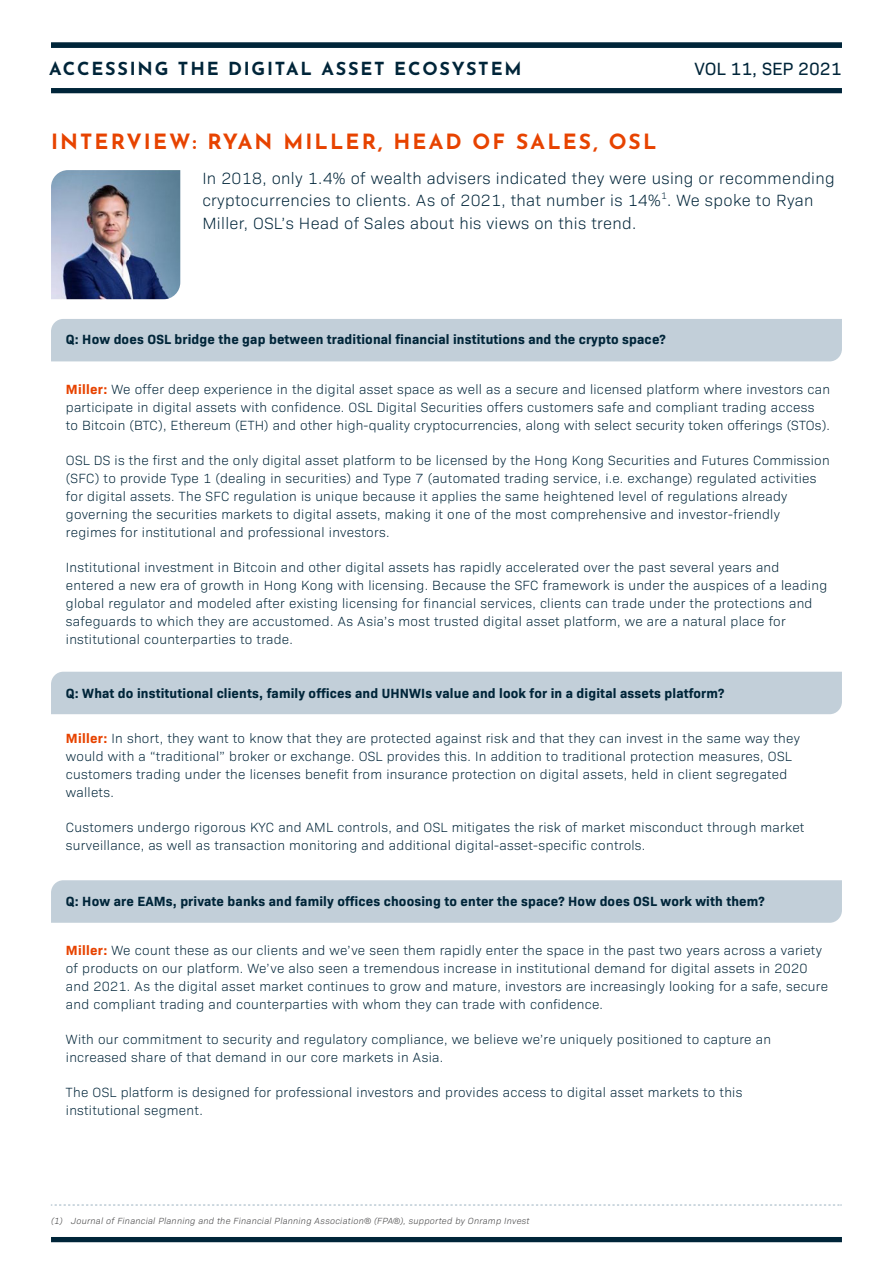
<style>
.page{position:relative;width:893px;height:1263px;background:#fff}
.page>*{position:absolute;margin:0;border:0;box-sizing:border-box;transform-origin:0 0}
.t1{font:700 21px "Josefin Sans";letter-spacing:.1em;color:#e74300}
.t2{font:700 18px "Josefin Sans";letter-spacing:.1em;color:#002539}
.t3{font:18px "Bio Sans";color:#002539}
.t4{font:300 16.5px/22.5px "Bio Sans";letter-spacing:.02em;color:#002539}
.t5{font:300 13.5px/18px "Bio Sans";letter-spacing:.02em;color:#002539}
.t6{font:700 13.5px "Bio Sans";letter-spacing:.01em;color:#002539}
.t7{font:300 9.6px "Bio Sans";color:#002539}
.t8{font:italic 300 9px "Bio Sans";letter-spacing:.03em;color:#3e3e3f}
.s1{font-weight:700;color:#e74300}
</style>
<div class="page">
<div style="left:51px;top:880px;width:791px;height:43px;background:#c2cfd9"></div>
<div style="left:51px;top:1237px;width:791px;height:5px;background:#002539"></div>
<div style="left:51px;top:88px;width:791px;height:5px;background:#002539"></div>
<div style="left:51px;top:43px;width:791px;height:5px;background:#002539"></div>
<div style="left:51px;top:319px;width:791px;height:42px;background:#c2cfd9"></div>
<div style="left:51px;top:672px;width:791px;height:42px;background:#c2cfd9"></div>
<img style="left:51px;top:170px;width:129px;height:129px">
<svg style="left:51px;top:1204px;width:791px;height:1px"></svg>
<p class="t2" style="left:49px;top:53px;width:474px">ACCESSING THE DIGITAL ASSET ECOSYSTEM</p>
<p class="t3" style="left:694px;top:55px;width:148px">VOL 11, SEP 2021</p>
<p class="t1" style="left:51px;top:123px;width:607px">INTERVIEW: RYAN MILLER, HEAD OF SALES, OSL</p>
<p class="t4" style="left:202px;top:166px;width:634px">In 2018, only 1.4% of wealth advisers indicated they were using or recommending cryptocurrencies to clients. As of 2021, that number is 14% . We spoke to Ryan</p>
<p class="t7" style="left:661px;top:188px;width:7px">1</p>
<p class="t4" style="left:202px;top:211px;width:435px">Miller, OSL’s Head of Sales about his views on this trend.</p>
<p class="t6" style="left:66px;top:329px;width:601px">Q: How does OSL bridge the gap between traditional financial institutions and the crypto space?</p>
<p class="t5" style="left:66px;top:379px;width:766px"><span class="s1">Miller:</span> We offer deep experience in the digital asset space as well as a secure and licensed platform where investors can participate in digital assets with confidence. OSL Digital Securities offers customers safe and compliant trading access to Bitcoin (BTC), Ethereum (ETH) and other high-quality cryptocurrencies, along with select security token offerings (STOs).</p>
<p class="t5" style="left:66px;top:450px;width:765px">OSL DS is the first and the only digital asset platform to be licensed by the Hong Kong Securities and Futures Commission (SFC) to provide Type 1 (dealing in securities) and Type 7 (automated trading service, i.e. exchange) regulated activities for digital assets. The SFC regulation is unique because it applies the same heightened level of regulations already governing the securities markets to digital assets, making it one of the most comprehensive and investor-friendly regimes for institutional and professional investors.</p>
<p class="t5" style="left:66px;top:557px;width:763px">Institutional investment in Bitcoin and other digital assets has rapidly accelerated over the past several years and entered a new era of growth in Hong Kong with licensing. Because the SFC framework is under the auspices of a leading global regulator and modeled after existing licensing for financial services, clients can trade under the protections and safeguards to which they are accustomed. As Asia’s most trusted digital asset platform, we are a natural place for institutional counterparties to trade.</p>
<p class="t6" style="left:66px;top:682px;width:660px">Q: What do institutional clients, family offices and UHNWIs value and look for in a digital assets platform?</p>
<p class="t5" style="left:66px;top:728px;width:736px"><span class="s1">Miller:</span> In short, they want to know that they are protected against risk and that they can invest in the same way they would with a “traditional” broker or exchange. OSL provides this. In addition to traditional protection measures, OSL customers trading under the licenses benefit from insurance protection on digital assets, held in client segregated wallets.</p>
<p class="t5" style="left:66px;top:817px;width:740px">Customers undergo rigorous KYC and AML controls, and OSL mitigates the risk of market misconduct through market surveillance, as well as transaction monitoring and additional digital-asset-specific controls.</p>
<p class="t6" style="left:66px;top:890px;width:700px">Q: How are EAMs, private banks and family offices choosing to enter the space? How does OSL work with them?</p>
<p class="t5" style="left:66px;top:941px;width:764px"><span class="s1">Miller:</span> We count these as our clients and we’ve seen them rapidly enter the space in the past two years across a variety of products on our platform. We’ve also seen a tremendous increase in institutional demand for digital assets in 2020 and 2021. As the digital asset market continues to grow and mature, investors are increasingly looking for a safe, secure and compliant trading and counterparties with whom they can trade with confidence.</p>
<p class="t5" style="left:66px;top:1030px;width:707px">With our commitment to security and regulatory compliance, we believe we’re uniquely positioned to capture an increased share of that demand in our core markets in Asia.</p>
<p class="t5" style="left:66px;top:1083px;width:678px">The OSL platform is designed for professional investors and provides access to digital asset markets to this institutional segment.</p>
<p class="t8" style="left:51px;top:1215px;width:480px">(1) Journal of Financial Planning and the Financial Planning Association® (FPA®), supported by Onramp Invest</p>
</div>
